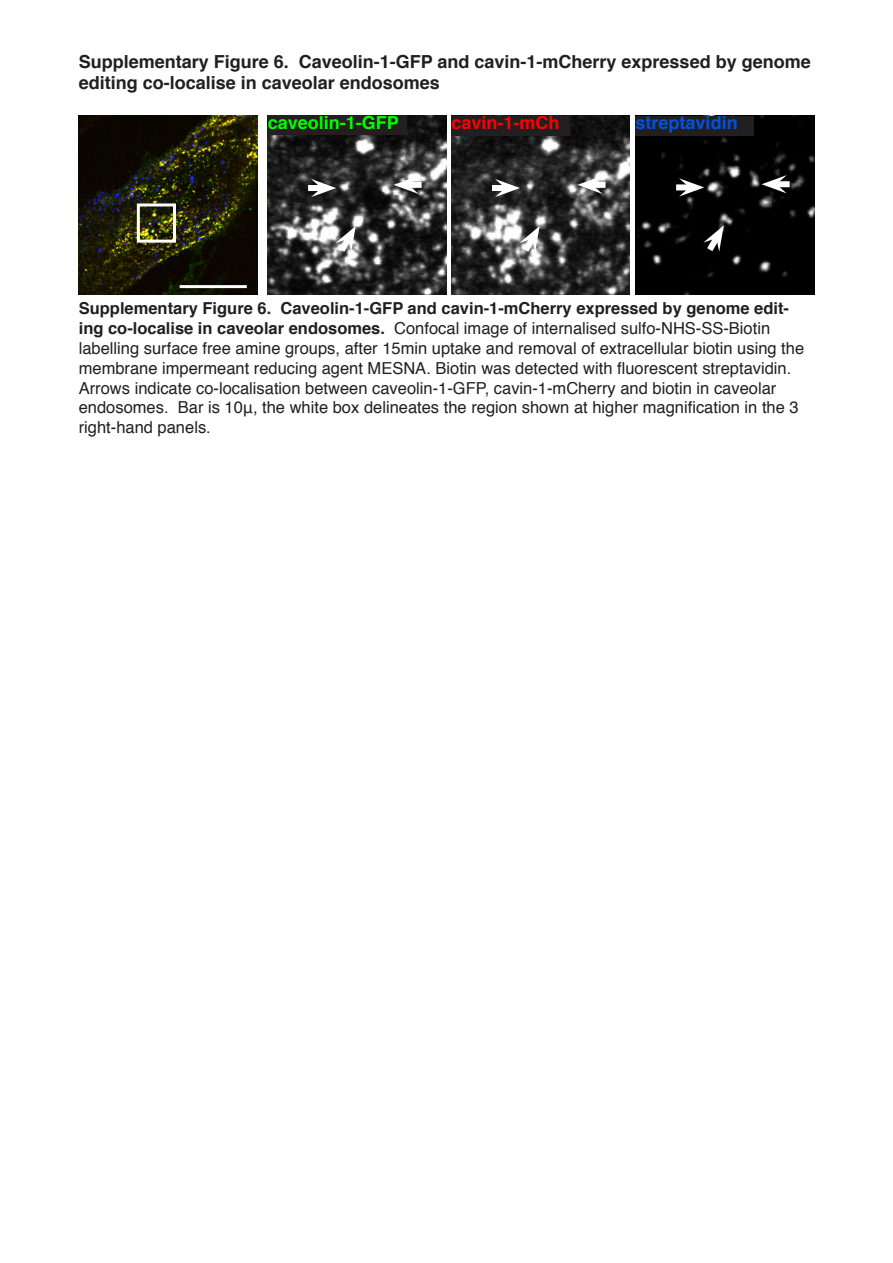
<style>
.page{position:relative;width:893px;height:1263px;background:#fff}
.page>*{position:absolute;margin:0;border:0;box-sizing:border-box;transform-origin:0 0}
.t1{font:700 18px/21.6px "Helvetica";color:#231f20}
.t2{font:700 18px "Helvetica";color:#0f0}
.t3{font:700 18px "Helvetica";color:#0052df}
.t4{font:700 18px "Helvetica";color:#f00}
.t5{font:16.5px/19.8px "Helvetica";color:#231f20}
.s1{font-weight:700}
</style>
<div class="page">
<img style="left:79px;top:116px;width:178px;height:178px">
<img style="left:268px;top:116px;width:178px;height:178px">
<img style="left:451px;top:116px;width:179px;height:178px">
<img style="left:636px;top:116px;width:178px;height:178px">
<div style="left:137px;top:203px;width:39px;height:40px;border:3px solid #fff"></div>
<div style="left:268px;top:116px;width:138px;height:19px;background:#231f20"></div>
<div style="left:451px;top:116px;width:119px;height:19px;background:#231f20"></div>
<div style="left:636px;top:116px;width:118px;height:19px;background:#231f20"></div>
<hr style="left:180px;top:285px;width:67px;height:3px;background:#fff">
<svg style="left:702px;top:225px;width:23px;height:33px"></svg>
<div style="left:676px;top:184px;width:13px;height:6px;background:#fff"></div>
<svg style="left:679px;top:178px;width:25px;height:19px"></svg>
<div style="left:776px;top:181px;width:14px;height:6px;background:#fff"></div>
<svg style="left:762px;top:175px;width:25px;height:18px"></svg>
<svg style="left:517px;top:226px;width:23px;height:32px"></svg>
<div style="left:492px;top:185px;width:13px;height:6px;background:#fff"></div>
<svg style="left:495px;top:179px;width:25px;height:18px"></svg>
<div style="left:592px;top:182px;width:13px;height:6px;background:#fff"></div>
<svg style="left:577px;top:176px;width:26px;height:18px"></svg>
<svg style="left:334px;top:226px;width:23px;height:32px"></svg>
<div style="left:308px;top:185px;width:13px;height:6px;background:#fff"></div>
<svg style="left:311px;top:179px;width:25px;height:18px"></svg>
<div style="left:408px;top:182px;width:14px;height:6px;background:#fff"></div>
<svg style="left:394px;top:176px;width:25px;height:18px"></svg>
<p class="t1" style="left:79px;top:51px;width:733px">Supplementary Figure 6. Caveolin-1-GFP and cavin-1-mCherry expressed by genome editing co-localise in caveolar endosomes</p>
<p class="t2" style="left:268px;top:108px;width:133px">caveolin-1-GFP</p>
<p class="t4" style="left:451px;top:108px;width:110px">cavin-1-mCh</p>
<p class="t3" style="left:636px;top:108px;width:104px">streptavidin</p>
<p class="t5" style="left:79px;top:299px;width:727px"><span class="s1">Supplementary Figure 6. Caveolin-1-GFP and cavin-1-mCherry expressed by genome edit&shy;ing co-localise in caveolar endosomes.</span> Confocal image of internalised sulfo-NHS-SS-Biotin labelling surface free amine groups, after 15min uptake and removal of extracellular biotin using the membrane impermeant reducing agent MESNA. Biotin was detected with fluorescent streptavidin.<br>Arrows indicate co-localisation between caveolin-1-GFP, cavin-1-mCherry and biotin in caveolar endosomes. Bar is 10μ, the white box delineates the region shown at higher magnification in the 3 right-hand panels.</p>
</div>
